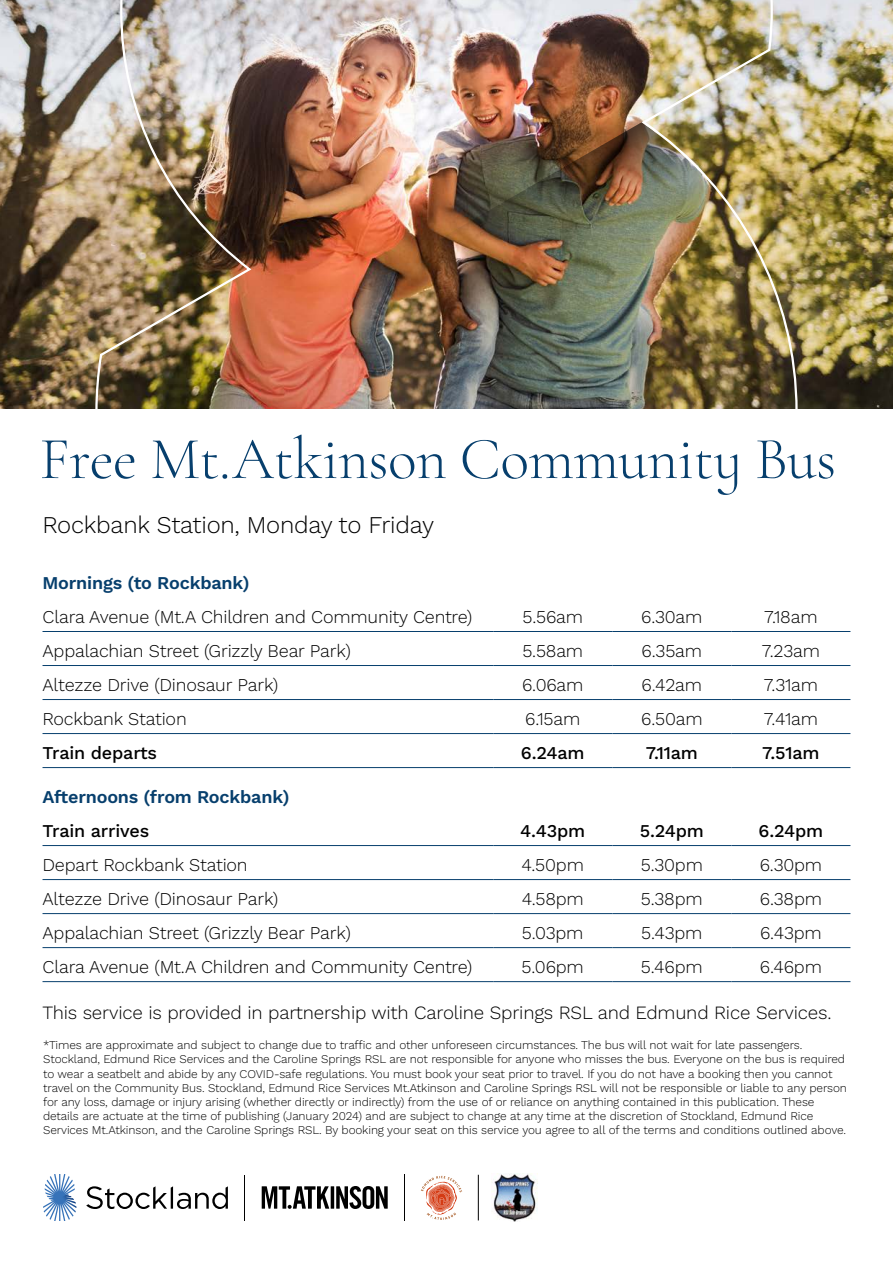
<style>
.page{position:relative;width:893px;height:1263px;background:#fff}
.page>*{position:absolute;margin:0;border:0;box-sizing:border-box;transform-origin:0 0}
.t1{font:300 60px "Cormorant Infant";letter-spacing:-.01em;color:#073f6d}
.t2{font:24px "Work Sans";letter-spacing:-.01em;color:#000}
.t3{font:18.75px "Work Sans";letter-spacing:-.01em;color:#000}
.t4{font:18px "Work Sans";letter-spacing:-.01em;color:#000}
.t5{font:500 18px "Work Sans";letter-spacing:-.01em;color:#000}
.t6{font:600 18px "Work Sans";letter-spacing:-.01em;color:#073f6d}
.t7{font:11.85px/14.2px "Work Sans";letter-spacing:-.01em;color:#000}
</style>
<div class="page">
<img style="left:0;top:0;width:893px;height:408px">
<img style="left:94px;top:0;width:705px;height:408px">
<hr style="left:43px;top:665px;width:450px;height:1px;background:#073f6d">
<hr style="left:493px;top:665px;width:119px;height:1px;background:#073f6d">
<hr style="left:612px;top:665px;width:119px;height:1px;background:#073f6d">
<hr style="left:731px;top:665px;width:119px;height:1px;background:#073f6d">
<hr style="left:43px;top:699px;width:450px;height:1px;background:#073f6d">
<hr style="left:493px;top:699px;width:119px;height:1px;background:#073f6d">
<hr style="left:612px;top:699px;width:119px;height:1px;background:#073f6d">
<hr style="left:731px;top:699px;width:119px;height:1px;background:#073f6d">
<hr style="left:43px;top:733px;width:450px;height:1px;background:#073f6d">
<hr style="left:493px;top:733px;width:119px;height:1px;background:#073f6d">
<hr style="left:612px;top:733px;width:119px;height:1px;background:#073f6d">
<hr style="left:731px;top:733px;width:119px;height:1px;background:#073f6d">
<hr style="left:43px;top:767px;width:450px;height:1px;background:#073f6d">
<hr style="left:493px;top:767px;width:119px;height:1px;background:#073f6d">
<hr style="left:612px;top:767px;width:119px;height:1px;background:#073f6d">
<hr style="left:731px;top:767px;width:119px;height:1px;background:#073f6d">
<hr style="left:43px;top:631px;width:450px;height:1px;background:#073f6d">
<hr style="left:493px;top:631px;width:119px;height:1px;background:#073f6d">
<hr style="left:612px;top:631px;width:119px;height:1px;background:#073f6d">
<hr style="left:731px;top:631px;width:119px;height:1px;background:#073f6d">
<hr style="left:43px;top:845px;width:450px;height:1px;background:#073f6d">
<hr style="left:493px;top:845px;width:119px;height:1px;background:#073f6d">
<hr style="left:612px;top:845px;width:119px;height:1px;background:#073f6d">
<hr style="left:731px;top:845px;width:119px;height:1px;background:#073f6d">
<hr style="left:43px;top:879px;width:450px;height:1px;background:#073f6d">
<hr style="left:493px;top:879px;width:119px;height:1px;background:#073f6d">
<hr style="left:612px;top:879px;width:119px;height:1px;background:#073f6d">
<hr style="left:731px;top:879px;width:119px;height:1px;background:#073f6d">
<hr style="left:43px;top:913px;width:450px;height:1px;background:#073f6d">
<hr style="left:493px;top:913px;width:119px;height:1px;background:#073f6d">
<hr style="left:612px;top:913px;width:119px;height:1px;background:#073f6d">
<hr style="left:731px;top:913px;width:119px;height:1px;background:#073f6d">
<hr style="left:43px;top:947px;width:450px;height:1px;background:#073f6d">
<hr style="left:493px;top:947px;width:119px;height:1px;background:#073f6d">
<hr style="left:612px;top:947px;width:119px;height:1px;background:#073f6d">
<hr style="left:731px;top:947px;width:119px;height:1px;background:#073f6d">
<hr style="left:43px;top:981px;width:450px;height:1px;background:#073f6d">
<hr style="left:493px;top:981px;width:119px;height:1px;background:#073f6d">
<hr style="left:612px;top:981px;width:119px;height:1px;background:#073f6d">
<hr style="left:731px;top:981px;width:119px;height:1px;background:#073f6d">
<svg style="left:86px;top:1186px;width:142px;height:23px"></svg>
<svg style="left:43px;top:1175px;width:33px;height:45px"></svg>
<hr style="left:244px;top:1175px;width:1px;height:45px;background:#000">
<svg style="left:262px;top:1186px;width:67px;height:23px"></svg>
<svg style="left:336px;top:1186px;width:52px;height:23px"></svg>
<hr style="left:331px;top:1186px;width:3px;height:23px;background:#000">
<hr style="left:404px;top:1175px;width:1px;height:45px;background:#000">
<svg style="left:421px;top:1176px;width:41px;height:44px"></svg>
<img style="left:492px;top:1174px;width:45px;height:47px">
<hr style="left:478px;top:1175px;width:1px;height:45px;background:#000">
<h1 class="t1" style="left:40px;top:423px;width:798px">Free Mt.Atkinson Community Bus</h1>
<h2 class="t2" style="left:43px;top:506px;width:393px">Rockbank Station, Monday to Friday</h2>
<h3 class="t6" style="left:43px;top:569px;width:209px">Mornings (to Rockbank)</h3>
<h3 class="t4" style="left:43px;top:603px;width:431px">Clara Avenue (Mt.A Children and Community Centre)</h3>
<h3 class="t4" style="left:522px;top:603px;width:62px">5.56am</h3>
<h3 class="t4" style="left:641px;top:603px;width:63px">6.30am</h3>
<h3 class="t4" style="left:764px;top:603px;width:55px">7.18am</h3>
<h3 class="t4" style="left:43px;top:637px;width:310px">Appalachian Street (Grizzly Bear Park)</h3>
<h3 class="t4" style="left:522px;top:637px;width:62px">5.58am</h3>
<h3 class="t4" style="left:642px;top:637px;width:62px">6.35am</h3>
<h3 class="t4" style="left:762px;top:637px;width:60px">7.23am</h3>
<h3 class="t4" style="left:43px;top:671px;width:237px">Altezze Drive (Dinosaur Park)</h3>
<h3 class="t4" style="left:522px;top:671px;width:63px">6.06am</h3>
<h3 class="t4" style="left:642px;top:671px;width:62px">6.42am</h3>
<h3 class="t4" style="left:764px;top:671px;width:56px">7.31am</h3>
<h3 class="t4" style="left:43px;top:705px;width:146px">Rockbank Station</h3>
<h3 class="t4" style="left:525px;top:705px;width:57px">6.15am</h3>
<h3 class="t4" style="left:641px;top:705px;width:63px">6.50am</h3>
<h3 class="t4" style="left:764px;top:705px;width:56px">7.41am</h3>
<h3 class="t5" style="left:43px;top:739px;width:116px">Train departs</h3>
<h3 class="t5" style="left:521px;top:739px;width:65px">6.24am</h3>
<h3 class="t5" style="left:646px;top:739px;width:54px">7.11am</h3>
<h3 class="t5" style="left:762px;top:739px;width:59px">7.51am</h3>
<h3 class="t6" style="left:43px;top:783px;width:249px">Afternoons (from Rockbank)</h3>
<h3 class="t5" style="left:43px;top:817px;width:108px">Train arrives</h3>
<h3 class="t5" style="left:520px;top:817px;width:67px">4.43pm</h3>
<h3 class="t5" style="left:640px;top:817px;width:66px">5.24pm</h3>
<h3 class="t5" style="left:759px;top:817px;width:66px">6.24pm</h3>
<h3 class="t4" style="left:43px;top:851px;width:207px">Depart Rockbank Station</h3>
<h3 class="t4" style="left:522px;top:851px;width:64px">4.50pm</h3>
<h3 class="t4" style="left:641px;top:851px;width:64px">5.30pm</h3>
<h3 class="t4" style="left:760px;top:851px;width:64px">6.30pm</h3>
<h3 class="t4" style="left:43px;top:885px;width:237px">Altezze Drive (Dinosaur Park)</h3>
<h3 class="t4" style="left:522px;top:885px;width:64px">4.58pm</h3>
<h3 class="t4" style="left:641px;top:885px;width:63px">5.38pm</h3>
<h3 class="t4" style="left:760px;top:885px;width:64px">6.38pm</h3>
<h3 class="t4" style="left:43px;top:919px;width:310px">Appalachian Street (Grizzly Bear Park)</h3>
<h3 class="t4" style="left:522px;top:919px;width:63px">5.03pm</h3>
<h3 class="t4" style="left:641px;top:919px;width:63px">5.43pm</h3>
<h3 class="t4" style="left:760px;top:919px;width:63px">6.43pm</h3>
<h3 class="t4" style="left:43px;top:953px;width:431px">Clara Avenue (Mt.A Children and Community Centre)</h3>
<h3 class="t4" style="left:522px;top:953px;width:64px">5.06pm</h3>
<h3 class="t4" style="left:641px;top:953px;width:63px">5.46pm</h3>
<h3 class="t4" style="left:760px;top:953px;width:64px">6.46pm</h3>
<h3 class="t3" style="left:43px;top:998px;width:790px">This service is provided in partnership with Caroline Springs RSL and Edmund Rice Services.</h3>
<p class="t7" style="left:43px;top:1037px;width:805px">*Times are approximate and subject to change due to traffic and other unforeseen circumstances. The bus will not wait for late passengers.<br>Stockland, Edmund Rice Services and the Caroline Springs RSL are not responsible for anyone who misses the bus. Everyone on the bus is required to wear a seatbelt and abide by any COVID-safe regulations. You must book your seat prior to travel. If you do not have a booking then you cannot travel on the Community Bus. Stockland, Edmund Rice Services Mt.Atkinson and Caroline Springs RSL will not be responsible or liable to any person for any loss, damage or injury arising (whether directly or indirectly) from the use of or reliance on anything contained in this publication. These details are actuate at the time of publishing (January 2024) and are subject to change at any time at the discretion of Stockland, Edmund Rice Services Mt.Atkinson, and the Caroline Springs RSL. By booking your seat on this service you agree to all of the terms and conditions outlined above.</p>
</div>
